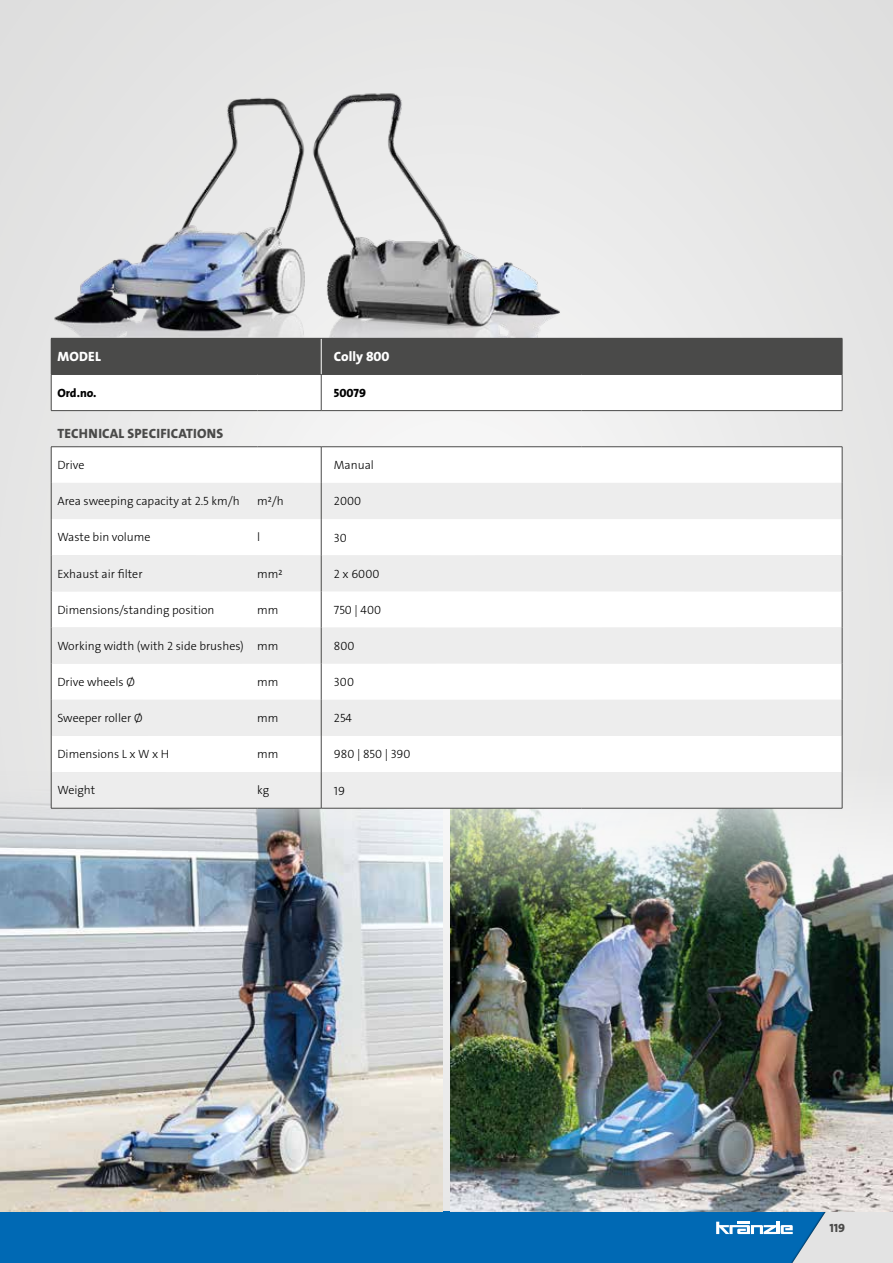
<style>
.page{position:relative;width:893px;height:1263px;background:#e5e5e5}
.page>*{position:absolute;margin:0;border:0;box-sizing:border-box;transform-origin:0 0}
.t1{font:13.5px "The Sans LP8 Ex Bld";letter-spacing:.015em;color:#4a4a49}
.t2{font:13.5px "The Sans LP8 Ex Bld";color:#fff}
.t3{font:12px "The Sans LP3 Lig";color:#000}
.t4{font:12px "The Sans LP8 Ex Bld";color:#000}
.t5{font:12px "The Sans LP8 Ex Bld";color:#4a4a49}
</style>
<div class="page">
<div style="left:1px;top:1211px;width:892px;height:52px;background:#0069b4"></div>
<hr style="left:0;top:1211px;width:1px;height:52px;background:#0069b4">
<svg style="left:716px;top:1211px;width:177px;height:52px"></svg>
<img style="left:322px;top:93px;width:249px;height:245px">
<img style="left:51px;top:98px;width:271px;height:240px">
<img style="left:0;top:771px;width:442px;height:440px">
<img style="left:451px;top:808px;width:442px;height:403px">
<div style="left:51px;top:338px;width:270px;height:36px;background:#4a4a49"></div>
<div style="left:321px;top:338px;width:521px;height:36px;background:#4a4a49"></div>
<svg style="left:51px;top:375px;width:791px;height:108px;fill:#fff"></svg>
<svg style="left:52px;top:483px;width:790px;height:325px"></svg>
<hr style="left:51px;top:375px;width:1px;height:35px;background:#4a4a49">
<hr style="left:321px;top:375px;width:1px;height:35px;background:#4a4a49">
<hr style="left:842px;top:375px;width:1px;height:35px;background:#4a4a49">
<hr style="left:51px;top:410px;width:206px;height:1px;background:#4a4a49">
<hr style="left:257px;top:410px;width:64px;height:1px;background:#4a4a49">
<hr style="left:321px;top:410px;width:261px;height:1px;background:#4a4a49">
<hr style="left:582px;top:410px;width:260px;height:1px;background:#4a4a49">
<hr style="left:51px;top:446px;width:206px;height:1px;background:#4a4a49">
<hr style="left:51px;top:447px;width:1px;height:36px;background:#4a4a49">
<hr style="left:257px;top:446px;width:64px;height:1px;background:#4a4a49">
<hr style="left:321px;top:446px;width:261px;height:1px;background:#4a4a49">
<hr style="left:321px;top:447px;width:1px;height:36px;background:#4a4a49">
<hr style="left:582px;top:446px;width:260px;height:1px;background:#4a4a49">
<hr style="left:842px;top:447px;width:1px;height:36px;background:#4a4a49">
<hr style="left:51px;top:483px;width:1px;height:36px;background:#4a4a49">
<hr style="left:321px;top:483px;width:1px;height:36px;background:#4a4a49">
<hr style="left:842px;top:483px;width:1px;height:36px;background:#4a4a49">
<hr style="left:51px;top:519px;width:1px;height:36px;background:#4a4a49">
<hr style="left:321px;top:519px;width:1px;height:36px;background:#4a4a49">
<hr style="left:842px;top:519px;width:1px;height:36px;background:#4a4a49">
<hr style="left:51px;top:555px;width:1px;height:36px;background:#4a4a49">
<hr style="left:321px;top:555px;width:1px;height:36px;background:#4a4a49">
<hr style="left:842px;top:555px;width:1px;height:36px;background:#4a4a49">
<hr style="left:51px;top:591px;width:1px;height:36px;background:#4a4a49">
<hr style="left:321px;top:591px;width:1px;height:36px;background:#4a4a49">
<hr style="left:842px;top:591px;width:1px;height:36px;background:#4a4a49">
<hr style="left:51px;top:627px;width:1px;height:37px;background:#4a4a49">
<hr style="left:321px;top:627px;width:1px;height:37px;background:#4a4a49">
<hr style="left:842px;top:627px;width:1px;height:37px;background:#4a4a49">
<hr style="left:51px;top:664px;width:1px;height:36px;background:#4a4a49">
<hr style="left:321px;top:664px;width:1px;height:36px;background:#4a4a49">
<hr style="left:842px;top:664px;width:1px;height:36px;background:#4a4a49">
<hr style="left:51px;top:700px;width:1px;height:36px;background:#4a4a49">
<hr style="left:321px;top:700px;width:1px;height:36px;background:#4a4a49">
<hr style="left:842px;top:700px;width:1px;height:36px;background:#4a4a49">
<hr style="left:51px;top:736px;width:1px;height:36px;background:#4a4a49">
<hr style="left:321px;top:736px;width:1px;height:36px;background:#4a4a49">
<hr style="left:842px;top:736px;width:1px;height:36px;background:#4a4a49">
<hr style="left:51px;top:772px;width:1px;height:36px;background:#4a4a49">
<hr style="left:321px;top:772px;width:1px;height:36px;background:#4a4a49">
<hr style="left:842px;top:772px;width:1px;height:36px;background:#4a4a49">
<hr style="left:51px;top:808px;width:206px;height:1px;background:#4a4a49">
<hr style="left:257px;top:808px;width:64px;height:1px;background:#4a4a49">
<hr style="left:321px;top:808px;width:261px;height:1px;background:#4a4a49">
<hr style="left:582px;top:808px;width:260px;height:1px;background:#4a4a49">
<hr style="left:321px;top:338px;width:1px;height:36px;background:#fff">
<hr style="left:321px;top:338px;width:261px;height:1px;background:#4a4a49">
<hr style="left:842px;top:338px;width:1px;height:36px;background:#4a4a49">
<hr style="left:51px;top:374px;width:206px;height:1px;background:#4a4a49">
<hr style="left:257px;top:374px;width:64px;height:1px;background:#4a4a49">
<hr style="left:321px;top:374px;width:261px;height:1px;background:#4a4a49">
<hr style="left:582px;top:374px;width:260px;height:1px;background:#4a4a49">
<p class="t2" style="left:334px;top:348px;width:57px">Colly 800</p>
<p class="t4" style="left:334px;top:385px;width:34px">50079</p>
<p class="t2" style="left:57px;top:348px;width:45px">MODEL</p>
<p class="t4" style="left:57px;top:385px;width:41px">Ord.no.</p>
<p class="t1" style="left:57px;top:425px;width:167px">TECHNICAL SPECIFICATIONS</p>
<p class="t3" style="left:57px;top:457px;width:29px">Drive</p>
<p class="t3" style="left:334px;top:457px;width:42px">Manual</p>
<p class="t3" style="left:57px;top:493px;width:184px">Area sweeping capacity at 2.5 km/h</p>
<p class="t3" style="left:257px;top:493px;width:28px">m²/h</p>
<p class="t3" style="left:57px;top:530px;width:95px">Waste bin volume</p>
<p class="t3" style="left:257px;top:530px;width:5px">l</p>
<p class="t3" style="left:57px;top:566px;width:87px">Exhaust air filter</p>
<p class="t3" style="left:257px;top:566px;width:27px">mm²</p>
<p class="t3" style="left:57px;top:602px;width:159px">Dimensions/standing position</p>
<p class="t3" style="left:257px;top:602px;width:23px">mm</p>
<p class="t3" style="left:57px;top:638px;width:223px">Working width (with 2 side brushes) mm</p>
<p class="t3" style="left:57px;top:674px;width:79px">Drive wheels Ø</p>
<p class="t3" style="left:257px;top:674px;width:23px">mm</p>
<p class="t3" style="left:57px;top:710px;width:87px">Sweeper roller Ø</p>
<p class="t3" style="left:257px;top:710px;width:23px">mm</p>
<p class="t3" style="left:57px;top:746px;width:113px">Dimensions L x W x H</p>
<p class="t3" style="left:257px;top:746px;width:23px">mm</p>
<p class="t3" style="left:57px;top:783px;width:39px">Weight</p>
<p class="t3" style="left:257px;top:783px;width:13px">kg</p>
<p class="t3" style="left:334px;top:494px;width:29px">2000</p>
<p class="t3" style="left:334px;top:530px;width:14px">30</p>
<p class="t3" style="left:334px;top:566px;width:47px">2 x 6000</p>
<p class="t3" style="left:334px;top:602px;width:49px">750 | 400</p>
<p class="t3" style="left:334px;top:638px;width:22px">800</p>
<p class="t3" style="left:334px;top:674px;width:22px">300</p>
<p class="t3" style="left:334px;top:710px;width:20px">254</p>
<p class="t3" style="left:334px;top:747px;width:78px">980 | 850 | 390</p>
<p class="t3" style="left:334px;top:783px;width:13px">19</p>
<p class="t5" style="left:829px;top:1220px;width:17px">119</p>
</div>
